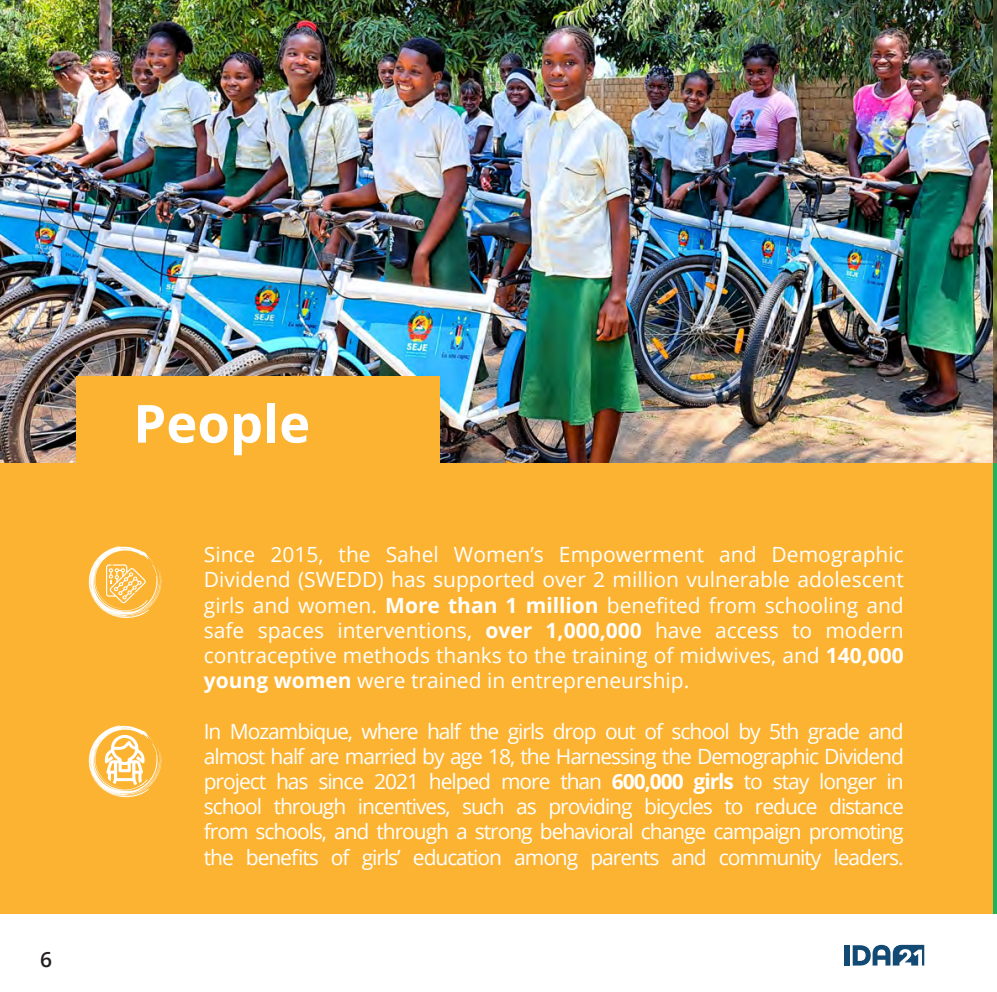
<style>
.page{position:relative;width:997px;height:992px;background:#fff}
.page>*{position:absolute;margin:0;border:0;box-sizing:border-box;transform-origin:0 0}
.t1{font:700 52.5px "Open Sans";color:#fff}
.t2{font:21px/25.2px "Open Sans";letter-spacing:-.025em;color:#fff;text-align:justify}
.t3{font:600 21px "Open Sans";color:#231f20}
.s1{font-weight:700}
</style>
<div class="page">
<div style="left:844px;top:945px;width:5px;height:20px;background:#124a73"></div>
<svg style="left:852px;top:944px;width:72px;height:21px"></svg>
<svg style="left:992px;top:462px;width:4px;height:451px;background:#57b250"></svg>
<div style="left:0;top:462px;width:992px;height:451px;background:#fcb331"></div>
<img style="left:0;top:0;width:992px;height:462px">
<div style="left:76px;top:376px;width:363px;height:111px;background:#fcb331"></div>
<img style="left:992px;top:1px;width:4px;height:461px">
<svg style="left:89px;top:546px;width:72px;height:72px"></svg>
<svg style="left:89px;top:725px;width:72px;height:72px"></svg>
<p class="t3" style="left:40px;top:944px;width:13px">6</p>
<p class="t1" style="left:133px;top:386px;width:178px">People</p>
<p class="t2" style="left:204px;top:541px;width:701px">Since 2015, the Sahel Women’s Empowerment and Demographic Dividend (SWEDD) has supported over 2 million vulnerable adolescent girls and women. <span class="s1">More than 1 million</span> benefited from schooling and safe spaces interventions, <span class="s1">over 1,000,000</span> have access to modern contraceptive methods thanks to the training of midwives, and <span class="s1">140,000 young women</span> were trained in entrepreneurship.</p>
<p class="t2" style="left:204px;top:718px;width:701px">In Mozambique, where half the girls drop out of school by 5th grade and almost half are married by age 18, the Harnessing the Demographic Dividend project has since 2021 helped more than <span class="s1">600,000 girls</span> to stay longer in school through incentives, such as providing bicycles to reduce distance from schools, and through a strong behavioral change campaign promoting the benefits of girls’ education among parents and community leaders.</p>
</div>
